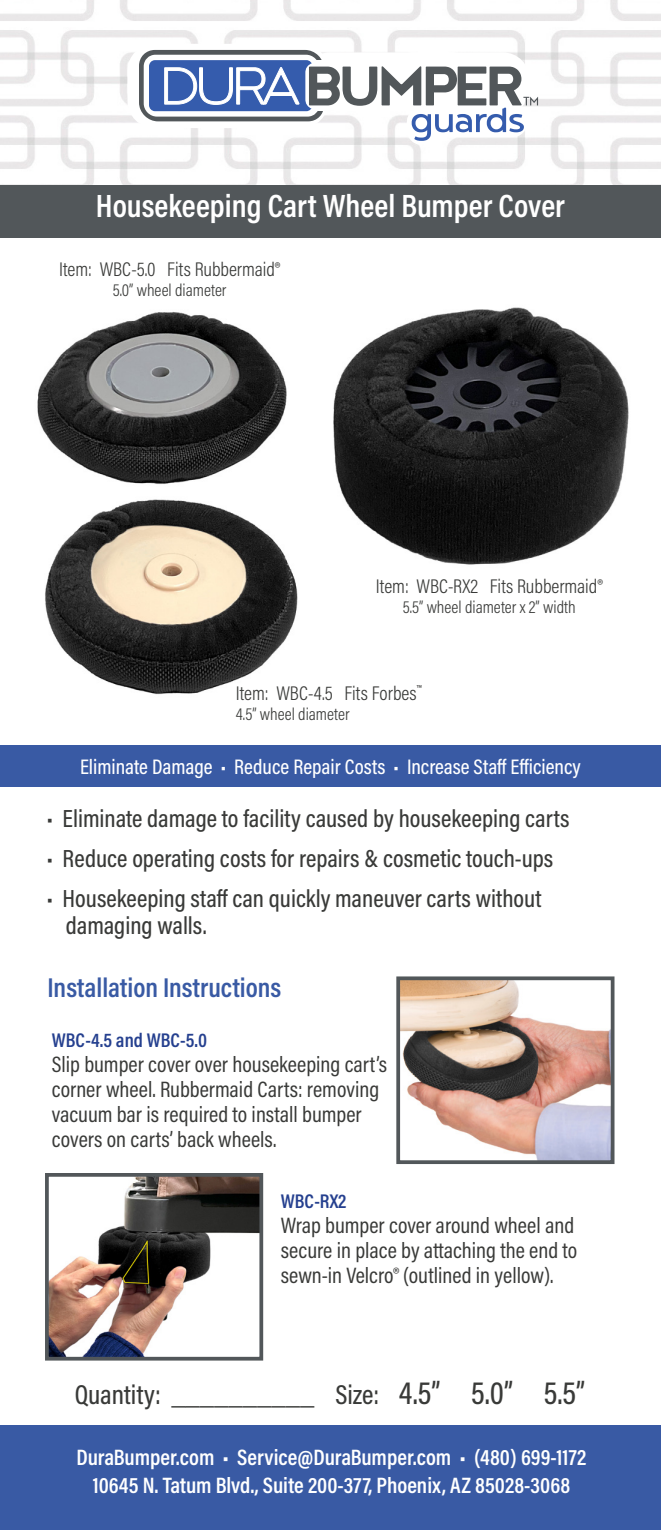
<style>
.page{position:relative;width:661px;height:1530px;background:#fff}
.page>*{position:absolute;margin:0;border:0;box-sizing:border-box;transform-origin:0 0}
.t1{font:600 32.5px "Acumin Pro Cond";color:#fff}
.t2{font:500 27.5px "Acumin Pro Cond";color:#393a38}
.t3{font:600 27.5px "Acumin Pro Cond";color:#395aa4}
.t4{font:500 25px/27.5px "Acumin Pro Cond";color:#393a38}
.t5{font:22.5px/25px "Acumin Pro Cond";color:#393a38}
.t6{font:600 22.5px/27.5px "Acumin Pro Cond";color:#fff;text-align:center}
.t7{font:500 21.25px "Acumin Pro Cond";color:#fff}
.t8{font:300 20px "Acumin Pro Cond";color:#393a38}
.t9{font:600 20px "Acumin Pro Cond";letter-spacing:-.005em;color:#25408f}
.t10{font:300 17.5px "Acumin Pro Cond";color:#393a38}
.s1{font-weight:400}
.s2{font-size:32.5px}
</style>
<div class="page">
<img style="left:0;top:0;width:661px;height:185px">
<div style="left:127px;top:44px;width:201px;height:84px;background:#fff;border-radius:27px"></div>
<div style="left:407px;top:107px;width:29px;height:38px;background:#fff;border-radius:15px"></div>
<svg style="left:135px;top:30px;width:404px;height:111px"></svg>
<img style="left:401px;top:981px;width:208px;height:178px">
<div style="left:396px;top:976px;width:218px;height:188px;border:4px solid #52575a"></div>
<div style="left:0;top:1426px;width:661px;height:104px;background:#395aa4"></div>
<div style="left:0;top:746px;width:661px;height:41px;background:#395aa4"></div>
<img style="left:37px;top:307px;width:592px;height:388px">
<img style="left:50px;top:1178px;width:208px;height:178px">
<div style="left:45px;top:1173px;width:218px;height:188px;border:4px solid #52575a"></div>
<div style="left:0;top:185px;width:661px;height:52px;background:#52575a"></div>
<h1 class="t1" style="left:96px;top:185px;width:470px">Housekeeping Cart Wheel Bumper Cover</h1>
<p class="t8" style="left:59px;top:256px;width:223px">Item: WBC-5.0 Fits Rubbermaid<span class="s1">®</span></p>
<p class="t10" style="left:113px;top:278px;width:115px">5.0” wheel diameter</p>
<p class="t8" style="left:376px;top:573px;width:228px">Item: WBC-RX2 Fits Rubbermaid<span class="s1">®</span></p>
<p class="t10" style="left:403px;top:596px;width:174px">5.5” wheel diameter x 2” width</p>
<p class="t8" style="left:236px;top:680px;width:187px">Item: WBC-4.5 Fits Forbes<sup>™</sup></p>
<p class="t10" style="left:236px;top:703px;width:115px">4.5” wheel diameter</p>
<p class="t7" style="left:80px;top:753px;width:502px">Eliminate Damage • Reduce Repair Costs • Increase Staff Efficiency</p>
<p class="t4" style="left:47px;top:804px;width:524px"><span class="s1">•</span> Eliminate damage to facility caused by housekeeping carts</p>
<p class="t4" style="left:47px;top:844px;width:508px"><span class="s1">•</span> Reduce operating costs for repairs &amp; cosmetic touch-ups</p>
<p class="t4" style="left:66px;top:884px;width:477px;text-indent:-19px"><span class="s1">•</span> Housekeeping staff can quickly maneuver carts without damaging walls.</p>
<p class="t3" style="left:48px;top:969px;width:235px">Installation Instructions</p>
<p class="t9" style="left:52px;top:1027px;width:157px">WBC-4.5 and WBC-5.0</p>
<p class="t5" style="left:52px;top:1051px;width:337px">Slip bumper cover over housekeeping cart’s corner wheel. Rubbermaid Carts: removing vacuum bar is required to install bumper covers on carts’ back wheels.</p>
<p class="t9" style="left:281px;top:1188px;width:67px">WBC-RX2</p>
<p class="t5" style="left:281px;top:1212px;width:298px">Wrap bumper cover around wheel and secure in place by attaching the end to sewn-in Velcro® (outlined in yellow).</p>
<p class="t2" style="left:75px;top:1376px;width:512px">Quantity: __________ Size: <span class="s2">4.5” 5.0” 5.5”</span></p>
<p class="t6" style="left:76px;top:1443px;width:511px">DuraBumper.com • Service@DuraBumper.com • (480) 699-1172<br>10645 N. Tatum Blvd., Suite 200-377, Phoenix, AZ 85028-3068</p>
</div>
